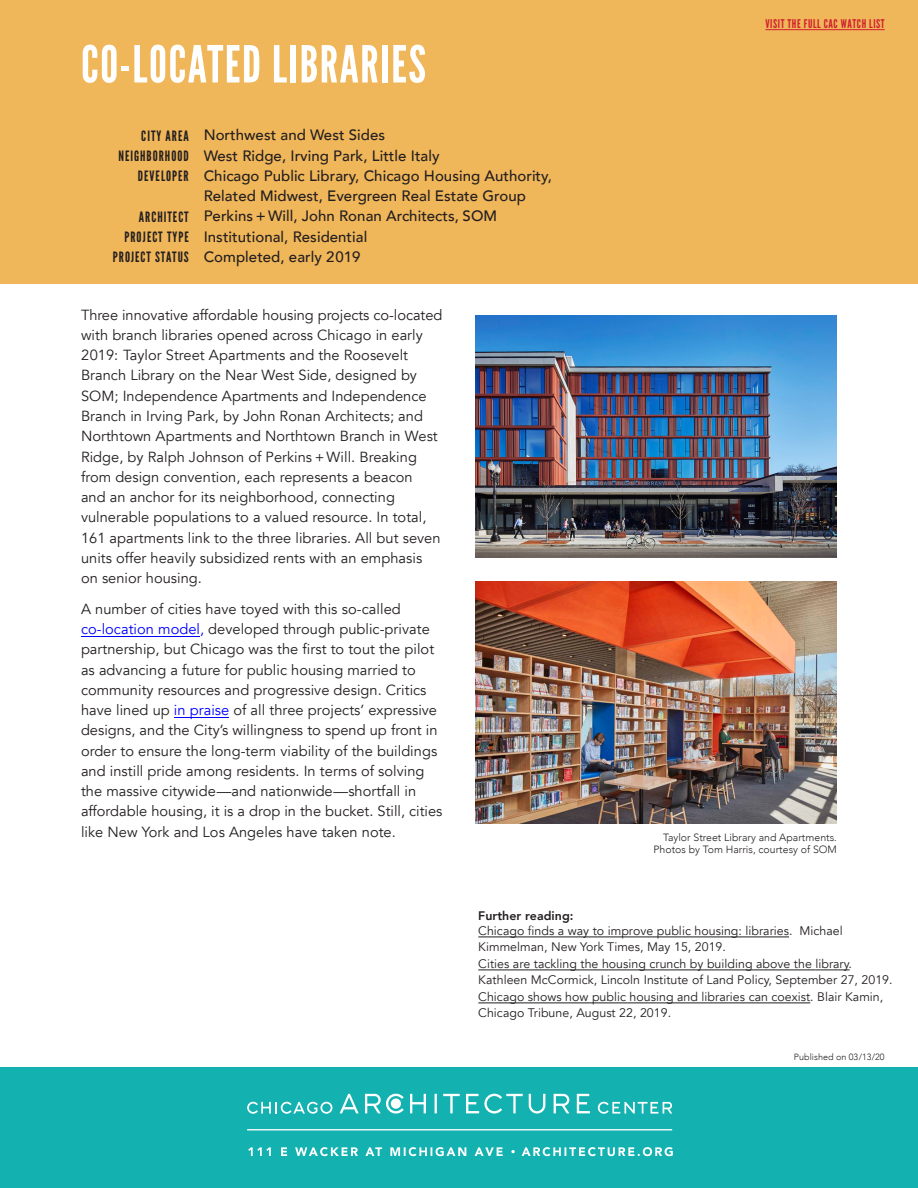
<style>
.page{position:relative;width:918px;height:1188px;background:#fff}
.page>*{position:absolute;margin:0;border:0;box-sizing:border-box;transform-origin:0 0}
.t1{font:51px "League Gothic";letter-spacing:.03em;color:#fff}
.t2{font:500 15px/20.2px "Avenir";letter-spacing:.005em;color:#231f20}
.t3{font:14.7px/20.2px "Avenir";letter-spacing:.005em;color:#231f20}
.t4{font:14.25px/20.2px "League Gothic";letter-spacing:.07em;color:#231f20;text-align:right}
.t5{font:12.3px/16.5px "Avenir";letter-spacing:.005em;color:#231f20}
.t6{font:12px "League Gothic";letter-spacing:.05em;color:#d0202e}
.t7{font:300 10.5px/11.2px "Avenir";letter-spacing:.005em;color:#231f20;text-align:right}
.t8{font:300 9px "Avenir";letter-spacing:.005em;color:#231f20}
.s1{color:#00f}
.s2{font-weight:800}
.s3{font-weight:300}
</style>
<div class="page">
<img style="left:475px;top:315px;width:362px;height:243px">
<img style="left:475px;top:581px;width:362px;height:242px">
<div style="left:0;top:0;width:918px;height:284px;background:#f0b65a"></div>
<div style="left:0;top:1068px;width:918px;height:120px;background:#13b2b1"></div>
<svg style="left:340px;top:1094px;width:250px;height:20px"></svg>
<svg style="left:247px;top:1102px;width:85px;height:12px"></svg>
<svg style="left:598px;top:1102px;width:74px;height:12px"></svg>
<hr style="left:247px;top:1129px;width:425px;height:1px;background:#fff">
<svg style="left:248px;top:1147px;width:425px;height:9px"></svg>
<hr style="left:478px;top:937px;width:311px;height:1px;background:#231f20">
<hr style="left:478px;top:970px;width:337px;height:1px;background:#231f20">
<hr style="left:815px;top:970px;width:35px;height:1px;background:#231f20">
<hr style="left:478px;top:1003px;width:332px;height:1px;background:#231f20">
<hr style="left:765px;top:29px;width:120px;height:1px;background:#d0202e">
<hr style="left:81px;top:636px;width:119px;height:1px;background:#00f">
<hr style="left:174px;top:717px;width:55px;height:1px;background:#00f">
<p class="t1" style="left:81px;top:34px;width:346px">CO-LOCATED LIBRARIES</p>
<p class="t4" style="left:118px;top:125px;width:72px">CITY AREA<br>NEIGHBORHOOD<br>DEVELOPER</p>
<p class="t4" style="left:124px;top:206px;width:66px">ARCHITECT<br>PROJECT TYPE</p>
<p class="t4" style="left:113px;top:247px;width:78px">PROJECT STATUS</p>
<p class="t2" style="left:204px;top:124px;width:237px">Northwest and West Sides<br>West Ridge, Irving Park, Little Italy</p>
<p class="t2" style="left:204px;top:165px;width:350px">Chicago Public Library, Chicago Housing Authority,<br>Related Midwest, Evergreen Real Estate Group</p>
<p class="t2" style="left:204px;top:205px;width:295px">Perkins + Will, John Ronan Architects, SOM</p>
<p class="t2" style="left:204px;top:226px;width:165px">Institutional, Residential<br>Completed, early 2019</p>
<p class="t3" style="left:81px;top:305px;width:363px">Three innovative affordable housing projects co-located with branch libraries opened across Chicago in early 2019: Taylor Street Apartments and the Roosevelt Branch Library on the Near West Side, designed by SOM; Independence Apartments and Independence Branch in Irving Park, by John Ronan Architects; and Northtown Apartments and Northtown Branch in West Ridge, by Ralph Johnson of Perkins + Will. Breaking from design convention, each represents a beacon<br>and an anchor for its neighborhood, connecting vulnerable populations to a valued resource. In total, 161 apartments link to the three libraries. All but seven units offer heavily subsidized rents with an emphasis on senior housing.</p>
<p class="t3" style="left:81px;top:599px;width:363px">A number of cities have toyed with this so-called <span class="s1">co-location model,</span> developed through public-private partnership, but Chicago was the first to tout the pilot as advancing a future for public housing married to community resources and progressive design. Critics have lined up <span class="s1">in praise</span> of all three projects’ expressive designs, and the City’s willingness to spend up front in order to ensure the long-term viability of the buildings and instill pride among residents. In terms of solving the massive citywide—and nationwide—shortfall in affordable housing, it is a drop in the bucket. Still, cities like New York and Los Angeles have taken note.</p>
<p class="t6" style="left:765px;top:16px;width:121px">VISIT THE FULL CAC WATCH LIST</p>
<p class="t7" style="left:654px;top:832px;width:185px">Taylor Street Library and Apartments.<br>Photos by Tom Harris, courtesy of SOM</p>
<p class="t5" style="left:478px;top:909px;width:366px;line-height:14.9px"><span class="s2">Further reading:<br></span>Chicago <span class="s3">f</span>inds a way to improve public housing: libraries. Michael</p>
<p class="t5" style="left:478px;top:939px;width:416px">Kimmelman, New York Times, May 15, 2019.<br>Cities are tackling the housing crunch by building above the library.<br>Kathleen McCormick, Lincoln Institute of Land Policy, September 27, 2019.<br>Chicago shows how public housing and libraries can coexist. Blair Kamin, Chicago Tribune, August 22, 2019.</p>
<p class="t8" style="left:794px;top:1051px;width:92px">Published on 03/13/20</p>
</div>
